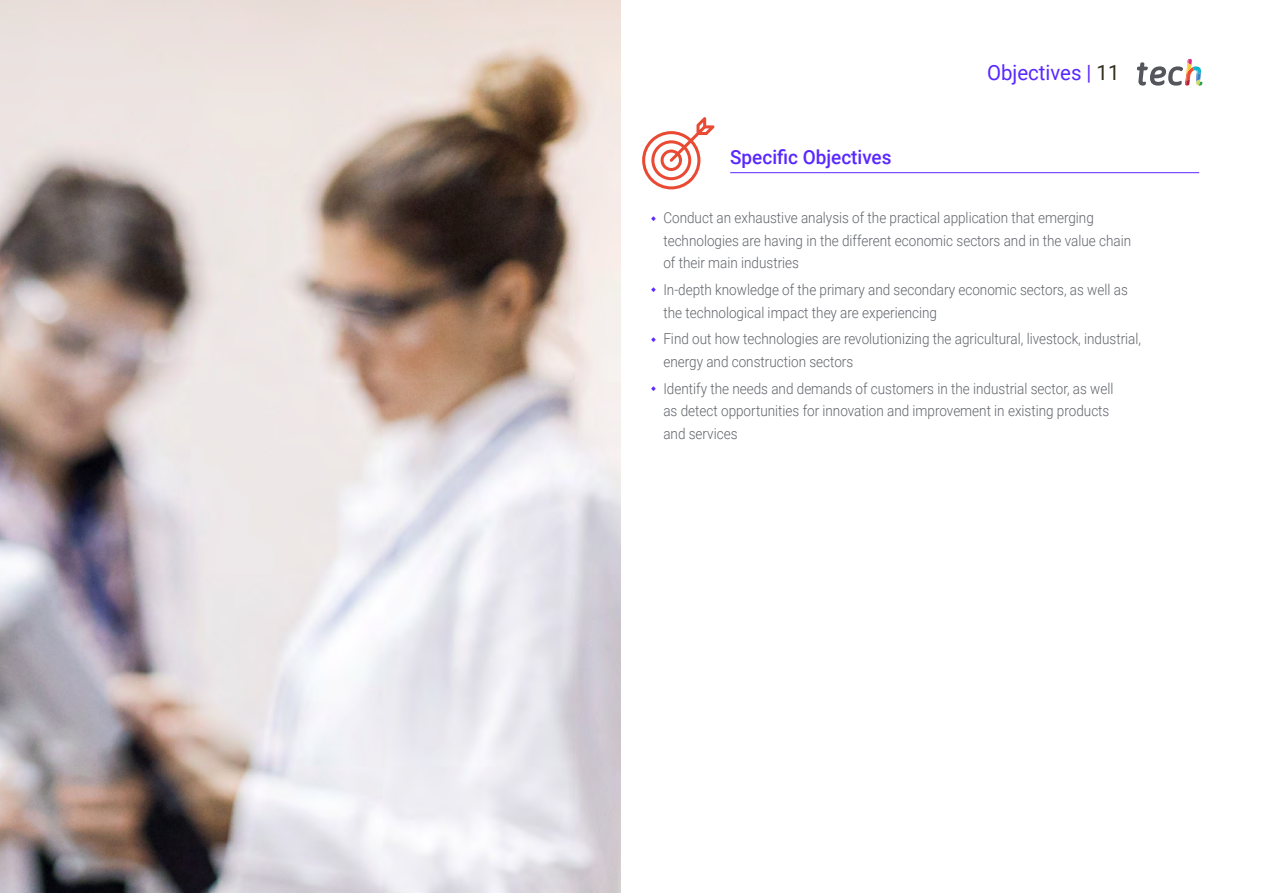
<style>
.page{position:relative;width:1263px;height:893px;background:#fff}
.page>*{position:absolute;margin:0;border:0;box-sizing:border-box;transform-origin:0 0}
.t1{font:21px "Roboto";color:#5927ff}
.t2{font:500 19.5px "Roboto";color:#5927ff}
.t3{font:300 15px/22.5px "Roboto";color:#61646a;scale:.9 1}
.s1{color:#312e20}
</style>
<div class="page">
<hr style="left:730px;top:172px;width:469px;height:1px;background:#5927ff">
<svg style="left:642px;top:117px;width:72px;height:72px"></svg>
<img style="left:0;top:0;width:621px;height:893px">
<svg style="left:1137px;top:59px;width:65px;height:27px"></svg>
<h2 class="t2" style="left:730px;top:144px;width:163px">Specific Objectives</h2>
<h1 class="t1" style="left:987px;top:57px;width:134px">Objectives | <span class="s1">11</span></h1>
<p class="t3" style="left:663px;top:206px;width:521px">Conduct an exhaustive analysis of the practical application that emerging technologies are having in the different economic sectors and in the value chain of their main industries</p>
<p class="t3" style="left:663px;top:278px;width:517px">In-depth knowledge of the primary and secondary economic sectors, as well as the technological impact they are experiencing</p>
<p class="t3" style="left:663px;top:327px;width:532px">Find out how technologies are revolutionizing the agricultural, livestock, industrial, energy and construction sectors</p>
<p class="t3" style="left:663px;top:376px;width:502px">Identify the needs and demands of customers in the industrial sector, as well as detect opportunities for innovation and improvement in existing products and services</p>
</div>
